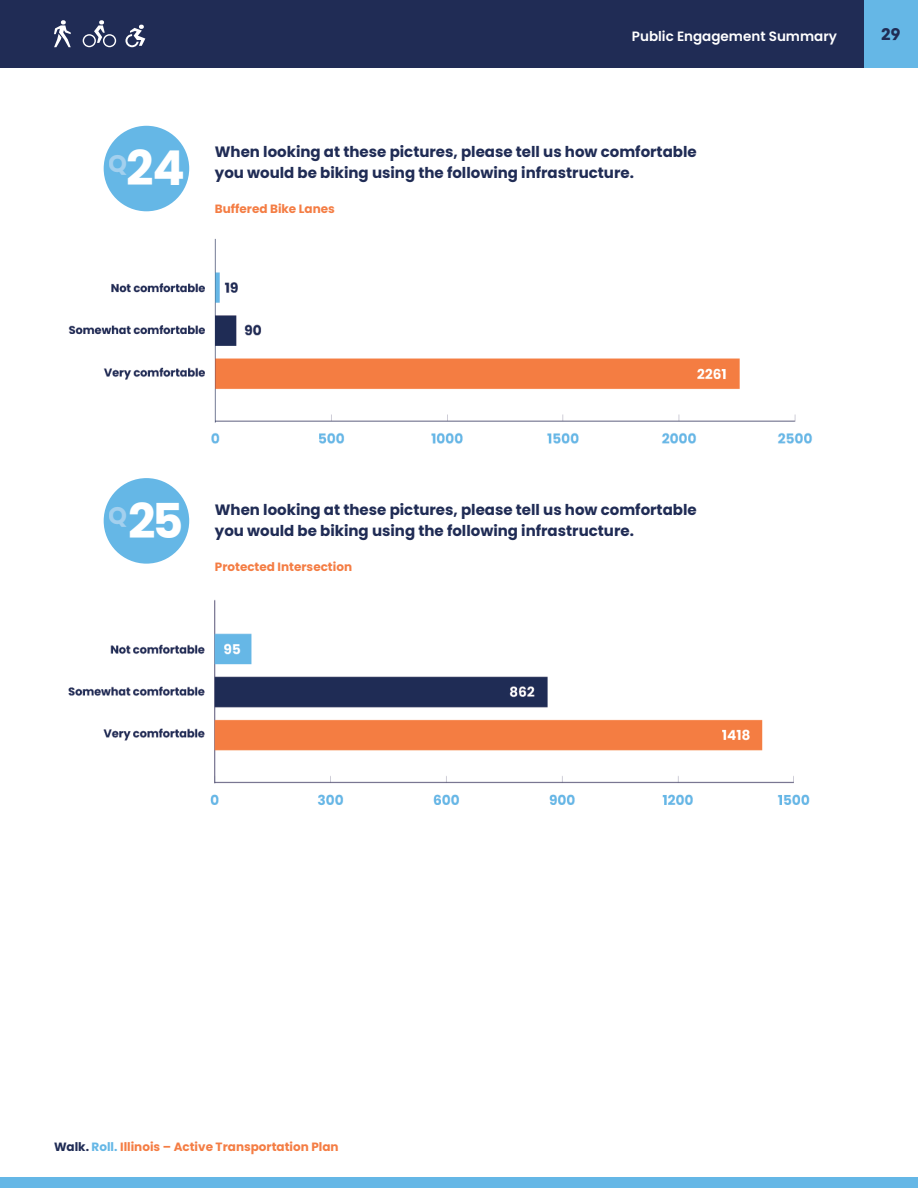
<style>
.page{position:relative;width:918px;height:1188px;background:#fff}
.page>*{position:absolute;margin:0;border:0;box-sizing:border-box;transform-origin:0 0}
.t1{font:700 48px "Poppins";color:#fff}
.t2{font:700 24px "Poppins";color:#a3d0ee}
.t3{font:700 16.5px "Poppins";color:#202c55}
.t4{font:700 15px/21px "Poppins";color:#202c55}
.t5{font:600 13.5px "Poppins";color:#fff}
.t6{font:700 12px "Poppins";color:#f47d44}
.s1{color:#202c55}
.s2{color:#65b7e6}
</style>
<div class="page">
<div style="left:0;top:0;width:918px;height:68px;background:#202c55"></div>
<div style="left:0;top:1178px;width:918px;height:10px;background:#65b7e6"></div>
<div style="left:864px;top:0;width:54px;height:68px;background:#65b7e6"></div>
<svg style="left:54px;top:20px;width:17px;height:27px"></svg>
<svg style="left:83px;top:20px;width:33px;height:27px"></svg>
<svg style="left:125px;top:25px;width:20px;height:22px"></svg>
<img style="left:68px;top:238px;width:744px;height:206px">
<img style="left:68px;top:600px;width:742px;height:206px">
<div style="left:104px;top:126px;width:85px;height:85px;background:#65b7e6;border-radius:50%"></div>
<div style="left:104px;top:478px;width:85px;height:86px;background:#65b7e6;border-radius:50%"></div>
<p class="t5" style="left:632px;top:28px;width:207px">Public Engagement Summary</p>
<h1 class="t1" style="left:126px;top:141px;width:60px">24</h1>
<h2 class="t2" style="left:108px;top:149px;width:20px">Q</h2>
<p class="t4" style="left:215px;top:141px;width:483px">When looking at these pictures, please tell us how comfortable you would be biking using the following infrastructure.</p>
<p class="t6" style="left:215px;top:202px;width:122px">Buffered Bike Lanes</p>
<p class="t3" style="left:881px;top:24px;width:21px">29</p>
<h1 class="t1" style="left:128px;top:493px;width:57px">25</h1>
<h2 class="t2" style="left:108px;top:502px;width:20px">Q</h2>
<p class="t4" style="left:215px;top:500px;width:483px">When looking at these pictures, please tell us how comfortable you would be biking using the following infrastructure.</p>
<p class="t6" style="left:215px;top:560px;width:139px">Protected Intersection</p>
<p class="t6" style="left:54px;top:1140px;width:286px"><span class="s1">Walk.</span> <span class="s2">Roll.</span> Illinois – Active Transportation Plan</p>
</div>
